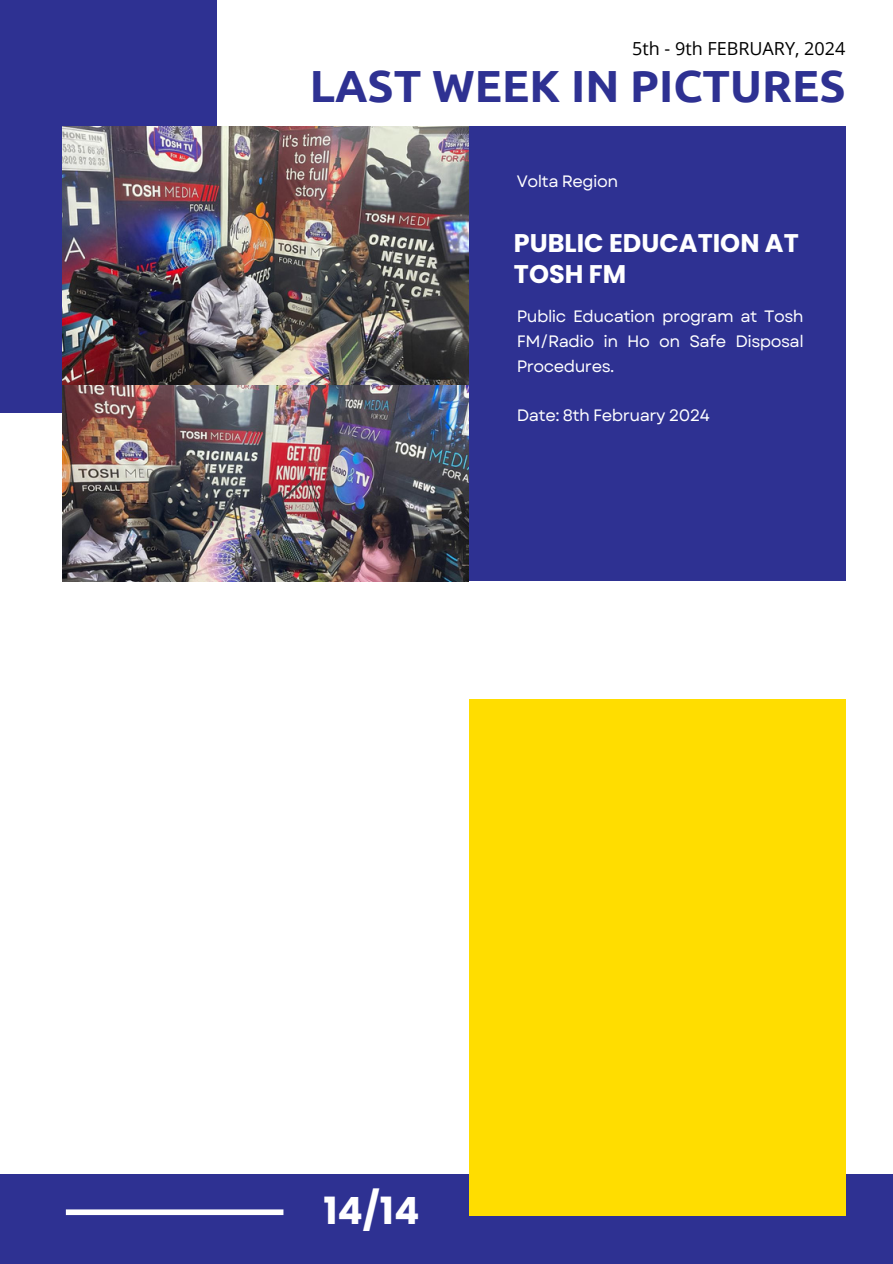
<style>
.page{position:relative;width:893px;height:1264px;background:#fff}
.page>*{position:absolute;margin:0;border:0;box-sizing:border-box;transform-origin:0 0}
.t1{font:700 45px "Ubuntu";color:#2e3192}
.t2{font:700 37.5px "Poppins";color:#fff}
.t3{font:700 25.5px/30.3px "Poppins";color:#fff}
.t4{font:18px "Open Sans";color:#000}
.t5{font:16.5px/24.8px "Garet";letter-spacing:-.03em;color:#fff;text-align:justify}
</style>
<div class="page">
<div style="left:468px;top:126px;width:377px;height:455px;background:#2e3192"></div>
<div style="left:0;top:0;width:217px;height:412px;background:#2e3192"></div>
<div style="left:0;top:1174px;width:892px;height:89px;background:#2e3192"></div>
<div style="left:468px;top:698px;width:377px;height:517px;background:#fd0"></div>
<div style="left:66px;top:1209px;width:217px;height:5px;background:#fff"></div>
<img style="left:62px;top:126px;width:406px;height:455px">
<h2 class="t4" style="left:632px;top:36px;width:215px">5th - 9th FEBRUARY, 2024</h2>
<p class="t1" style="left:310px;top:60px;width:537px">LAST WEEK IN PICTURES</p>
<p class="t5" style="left:516px;top:169px;width:103px">Volta Region</p>
<h1 class="t3" style="left:514px;top:228px;width:286px">PUBLIC EDUCATION AT<br>TOSH FM</h1>
<p class="t5" style="left:516px;top:304px;width:288px">Public Education program at Tosh FM/Radio in Ho on Safe Disposal Procedures.</p>
<h3 class="t5" style="left:516px;top:403px;width:195px">Date: 8th February 2024</h3>
<p class="t2" style="left:323px;top:1184px;width:97px">14/14</p>
</div>
